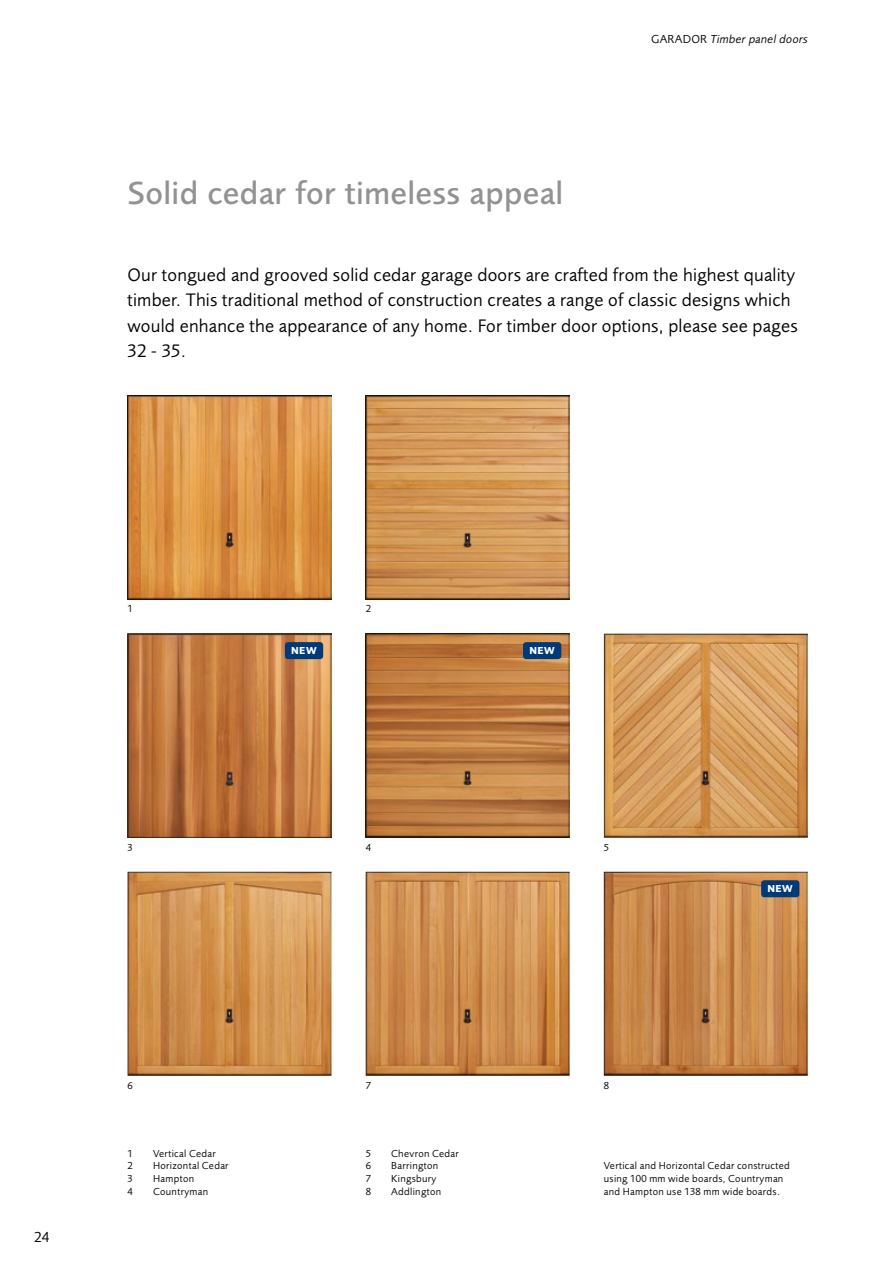
<style>
.page{position:relative;width:893px;height:1263px;background:#fff}
.page>*{position:absolute;margin:0;border:0;box-sizing:border-box;transform-origin:0 0}
.t1{font:500 33px "Foundry Sans";letter-spacing:.01em;color:#929292}
.t2{font:18.75px/25.5px "Foundry Sans";letter-spacing:.01em;color:#000}
.t3{font:15px "Foundry Sans";color:#000}
.t4{font:italic 12px "Foundry Sans";letter-spacing:.02em;color:#000}
.t5{font:10.5px/12.8px "Foundry Sans";letter-spacing:.03em;color:#000}
.t6{font:700 10.5px "Foundry Sans";letter-spacing:.04em;color:#fff}
.s1{font-style:normal}
</style>
<div class="page">
<img style="left:604px;top:872px;width:204px;height:204px">
<img style="left:366px;top:634px;width:204px;height:204px">
<img style="left:128px;top:634px;width:204px;height:204px">
<img style="left:128px;top:395px;width:204px;height:205px">
<img style="left:366px;top:395px;width:204px;height:204px">
<img style="left:128px;top:872px;width:204px;height:204px">
<img style="left:366px;top:872px;width:204px;height:204px">
<img style="left:604px;top:634px;width:204px;height:204px">
<div style="left:285px;top:642px;width:38px;height:17px;background:#003a78;border-radius:3px"></div>
<div style="left:523px;top:642px;width:38px;height:17px;background:#003a78;border-radius:3px"></div>
<div style="left:761px;top:880px;width:38px;height:17px;background:#003a78;border-radius:3px"></div>
<h1 class="t1" style="left:128px;top:174px;width:437px">Solid cedar for timeless appeal</h1>
<p class="t4" style="left:651px;top:32px;width:158px"><span class="s1">GARADOR</span> Timber panel doors</p>
<p class="t2" style="left:128px;top:262px;width:672px">Our tongued and grooved solid cedar garage doors are crafted from the highest quality timber. This traditional method of construction creates a range of classic designs which would enhance the appearance of any home. For timber door options, please see pages 32 - 35.</p>
<p class="t3" style="left:34px;top:1228px;width:17px">24</p>
<p class="t5" style="left:128px;top:602px;width:7px">1</p>
<p class="t5" style="left:366px;top:602px;width:7px">2</p>
<p class="t6" style="left:291px;top:644px;width:27px">NEW</p>
<p class="t6" style="left:529px;top:644px;width:27px">NEW</p>
<p class="t5" style="left:128px;top:841px;width:7px">3</p>
<p class="t5" style="left:366px;top:841px;width:7px">4</p>
<p class="t5" style="left:604px;top:841px;width:7px">5</p>
<p class="t5" style="left:128px;top:1079px;width:7px">6</p>
<p class="t5" style="left:366px;top:1079px;width:7px">7</p>
<p class="t5" style="left:604px;top:1079px;width:7px">8</p>
<p class="t6" style="left:767px;top:882px;width:27px">NEW</p>
<p class="t5" style="left:128px;top:1147px;width:7px">1</p>
<p class="t5" style="left:153px;top:1147px;width:64px">Vertical Cedar</p>
<p class="t5" style="left:128px;top:1159px;width:7px">2</p>
<p class="t5" style="left:153px;top:1159px;width:77px">Horizontal Cedar</p>
<p class="t5" style="left:128px;top:1172px;width:7px">3</p>
<p class="t5" style="left:153px;top:1172px;width:43px">Hampton</p>
<p class="t5" style="left:128px;top:1185px;width:7px">4</p>
<p class="t5" style="left:153px;top:1185px;width:57px">Countryman</p>
<p class="t5" style="left:366px;top:1147px;width:7px">5</p>
<p class="t5" style="left:391px;top:1147px;width:69px">Chevron Cedar</p>
<p class="t5" style="left:366px;top:1159px;width:7px">6</p>
<p class="t5" style="left:391px;top:1159px;width:49px">Barrington</p>
<p class="t5" style="left:366px;top:1172px;width:7px">7</p>
<p class="t5" style="left:391px;top:1172px;width:47px">Kingsbury</p>
<p class="t5" style="left:366px;top:1185px;width:7px">8</p>
<p class="t5" style="left:391px;top:1185px;width:51px">Addlington</p>
<p class="t5" style="left:604px;top:1159px;width:188px">Vertical and Horizontal Cedar constructed using 100 mm wide boards, Countryman and Hampton use 138 mm wide boards.</p>
</div>
